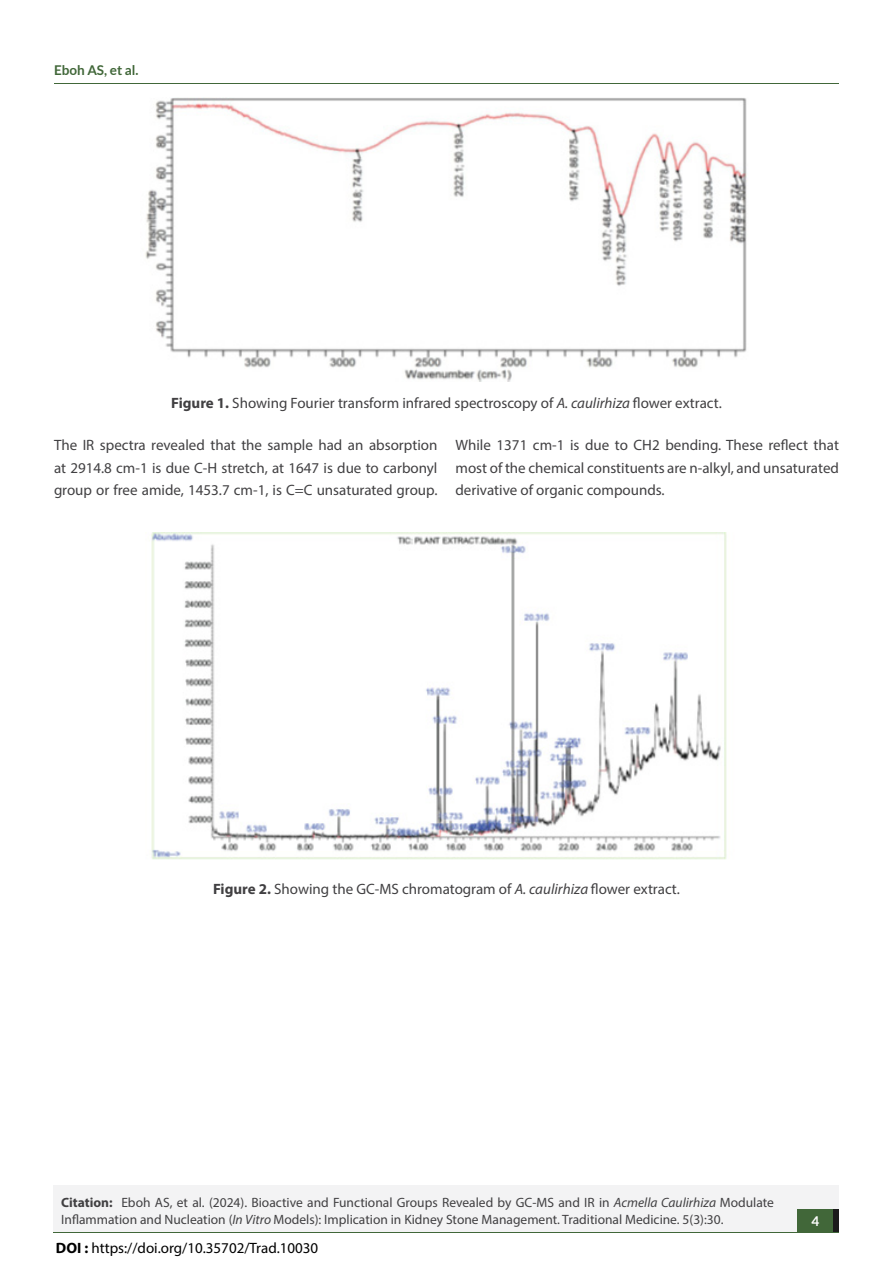
<style>
.page{position:relative;width:893px;height:1263px;background:#fff}
.page>*{position:absolute;margin:0;border:0;box-sizing:border-box;transform-origin:0 0}
.t1{font:15px/22.5px "Myriad Pro";color:#414042;text-align:justify}
.t2{font:15px "Myriad Pro";color:#000}
.t3{font:13.5px/17.2px "Myriad Pro";color:#414042}
.t4{font:700 13.5px "Lato";color:#416739}
.t5{font:700 13.5px "Lato";color:#fff}
.s1{font-weight:700}
.s2{font-style:italic}
</style>
<div class="page">
<hr style="left:54px;top:84px;width:785px;height:1px;background:#416739">
<div style="left:54px;top:1211px;width:785px;height:22px;background:#f3f3f4"></div>
<div style="left:54px;top:1184px;width:785px;height:47px;background:#f3f3f4"></div>
<div style="left:798px;top:1209px;width:41px;height:22px;background:#1b1b1b"></div>
<div style="left:798px;top:1209px;width:35px;height:22px;background:#416739"></div>
<img style="left:145px;top:98px;width:602px;height:283px">
<img style="left:151px;top:532px;width:576px;height:328px">
<p class="t4" style="left:54px;top:62px;width:86px">Eboh AS, et al.</p>
<p class="t1" style="left:171px;top:391px;width:552px"><span class="s1">Figure 1.</span> Showing Fourier transform infrared spectroscopy of <span class="s2">A. caulirhiza</span> flower extract.</p>
<p class="t1" style="left:54px;top:434px;width:385px">The IR spectra revealed that the sample had an absorption at 2914.8 cm-1 is due C-H stretch, at 1647 is due to carbonyl group or free amide, 1453.7 cm-1, is C=C unsaturated group.</p>
<p class="t1" style="left:455px;top:434px;width:385px">While 1371 cm-1 is due to CH2 bending. These reflect that most of the chemical constituents are n-alkyl, and unsaturated derivative of organic compounds.</p>
<p class="t1" style="left:213px;top:877px;width:468px"><span class="s1">Figure 2.</span> Showing the GC-MS chromatogram of <span class="s2">A. caulirhiza</span> flower extract.</p>
<p class="t3" style="left:61px;top:1193px;width:714px"><span class="s1">Citation:</span> Eboh AS, et al. (2024). Bioactive and Functional Groups Revealed by GC-MS and IR in <span class="s2">Acmella Caulirhiza</span> Modulate<br>Inflammation and Nucleation (<span class="s2">In Vitro</span> Models): Implication in Kidney Stone Management. Traditional Medicine. 5(3):30.</p>
<p class="t2" style="left:56px;top:1239px;width:264px"><span class="s1">DOI :</span> https://doi.org/10.35702/Trad.10030</p>
<p class="t5" style="left:811px;top:1213px;width:9px">4</p>
</div>
